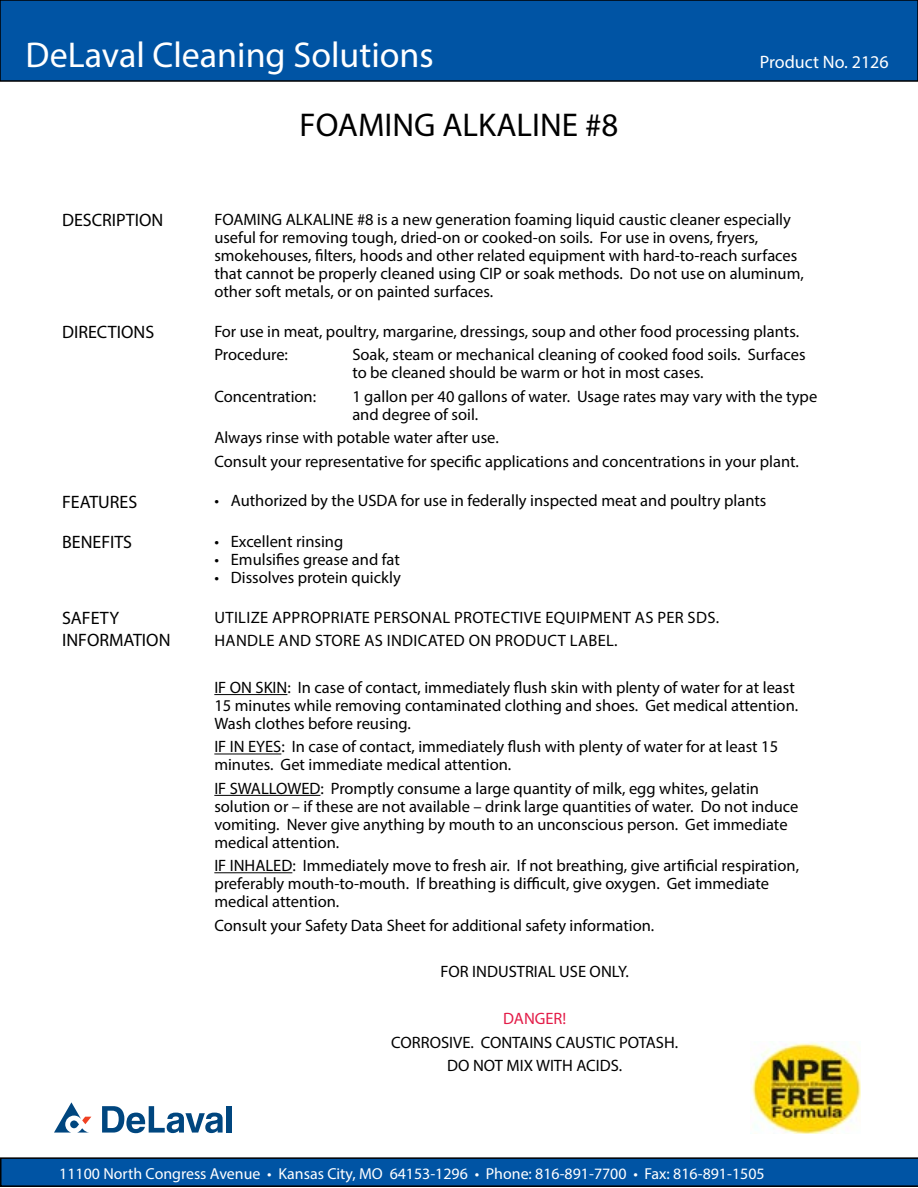
<style>
.page{position:relative;width:918px;height:1188px;background:#fff}
.page>*{position:absolute;margin:0;border:0;box-sizing:border-box;transform-origin:0 0}
.t1{font:36px "Myriad Pro";color:#fff}
.t2{font:33px "Myriad Pro";color:#000}
.t3{font:18px/21.6px "Myriad Pro";color:#000}
.t4{font:18px "Myriad Pro";color:#fff}
.t5{font:16.5px/18px "Myriad Pro";color:#000}
.t6{font:16.5px/23.4px "Myriad Pro";letter-spacing:.02em;color:#000}
.t7{font:16.5px "Myriad Pro";color:#e31c48}
.t8{font:15.9px "Myriad Pro";color:#fff}
</style>
<div class="page">
<div style="left:0;top:0;width:918px;height:81px;background:#0054a4"></div>
<div style="left:0;top:0;width:918px;height:82px;border:2px solid #000"></div>
<svg style="left:0;top:1157px;width:918px;height:30px;background:#034d93"></svg>
<div style="left:226px;top:1106px;width:5px;height:27px;background:#00467f"></div>
<svg style="left:102px;top:1106px;width:121px;height:27px"></svg>
<svg style="left:54px;top:1102px;width:37px;height:31px"></svg>
<hr style="left:214px;top:694px;width:73px;height:1px;background:#000">
<hr style="left:214px;top:754px;width:67px;height:1px;background:#000">
<hr style="left:214px;top:795px;width:106px;height:1px;background:#000">
<hr style="left:214px;top:872px;width:78px;height:1px;background:#000">
<img style="left:751px;top:1041px;width:110px;height:93px">
<h1 class="t1" style="left:26px;top:33px;width:410px">DeLaval Cleaning Solutions</h1>
<h2 class="t2" style="left:300px;top:105px;width:320px">FOAMING ALKALINE #8</h2>
<p class="t4" style="left:760px;top:51px;width:130px">Product No. 2126</p>
<p class="t3" style="left:62px;top:209px;width:103px">DESCRIPTION</p>
<p class="t5" style="left:214px;top:210px;width:591px">FOAMING ALKALINE #8 is a new generation foaming liquid caustic cleaner especially useful for removing tough, dried-on or cooked-on soils. For use in ovens, fryers, smokehouses, filters, hoods and other related equipment with hard-to-reach surfaces that cannot be properly cleaned using CIP or soak methods. Do not use on aluminum, other soft metals, or on painted surfaces.</p>
<p class="t3" style="left:62px;top:321px;width:94px">DIRECTIONS</p>
<p class="t5" style="left:214px;top:320px;width:586px;line-height:23.4px">For use in meat, poultry, margarine, dressings, soup and other food processing plants.<br>Procedure:</p>
<p class="t5" style="left:352px;top:346px;width:455px">Soak, steam or mechanical cleaning of cooked food soils. Surfaces to be cleaned should be warm or hot in most cases.</p>
<p class="t5" style="left:214px;top:387px;width:103px">Concentration:</p>
<p class="t5" style="left:352px;top:387px;width:466px">1 gallon per 40 gallons of water. Usage rates may vary with the type and degree of soil.</p>
<p class="t5" style="left:214px;top:426px;width:586px;line-height:23.4px">Always rinse with potable water after use.<br>Consult your representative for specific applications and concentrations in your plant.</p>
<p class="t3" style="left:62px;top:490px;width:77px">FEATURES</p>
<p class="t5" style="left:214px;top:492px;width:554px">• Authorized by the USDA for use in federally inspected meat and poultry plants</p>
<p class="t3" style="left:62px;top:531px;width:72px">BENEFITS</p>
<p class="t5" style="left:214px;top:533px;width:130px">• Excellent rinsing</p>
<p class="t5" style="left:214px;top:551px;width:187px">• Emulsifies grease and fat</p>
<p class="t5" style="left:214px;top:569px;width:188px">• Dissolves protein quickly</p>
<p class="t3" style="left:62px;top:607px;width:110px">SAFETY<br>INFORMATION</p>
<p class="t6" style="left:215px;top:605px;width:506px">UTILIZE APPROPRIATE PERSONAL PROTECTIVE EQUIPMENT AS PER SDS.<br>HANDLE AND STORE AS INDICATED ON PRODUCT LABEL.</p>
<p class="t5" style="left:214px;top:678px;width:585px">IF ON SKIN: In case of contact, immediately flush skin with plenty of water for at least<br>15 minutes while removing contaminated clothing and shoes. Get medical attention.<br>Wash clothes before reusing.</p>
<p class="t5" style="left:214px;top:738px;width:565px">IF IN EYES: In case of contact, immediately flush with plenty of water for at least 15 minutes. Get immediate medical attention.</p>
<p class="t5" style="left:214px;top:779px;width:586px">IF SWALLOWED: Promptly consume a large quantity of milk, egg whites, gelatin solution or – if these are not available – drink large quantities of water. Do not induce vomiting. Never give anything by mouth to an unconscious person. Get immediate medical attention.</p>
<p class="t5" style="left:214px;top:856px;width:586px">IF INHALED: Immediately move to fresh air. If not breathing, give artificial respiration, preferably mouth-to-mouth. If breathing is difficult, give oxygen. Get immediate medical attention.</p>
<p class="t5" style="left:214px;top:916px;width:442px">Consult your Safety Data Sheet for additional safety information.</p>
<p class="t5" style="left:440px;top:963px;width:190px">FOR INDUSTRIAL USE ONLY.</p>
<p class="t7" style="left:503px;top:1008px;width:65px">DANGER!</p>
<p class="t5" style="left:391px;top:1030px;width:288px;line-height:23.4px;text-align:center">CORROSIVE. CONTAINS CAUSTIC POTASH.<br>DO NOT MIX WITH ACIDS.</p>
<p class="t8" style="left:59px;top:1164px;width:707px">11100 North Congress Avenue • Kansas City, MO 64153-1296 • Phone: 816-891-7700 • Fax: 816-891-1505</p>
</div>
